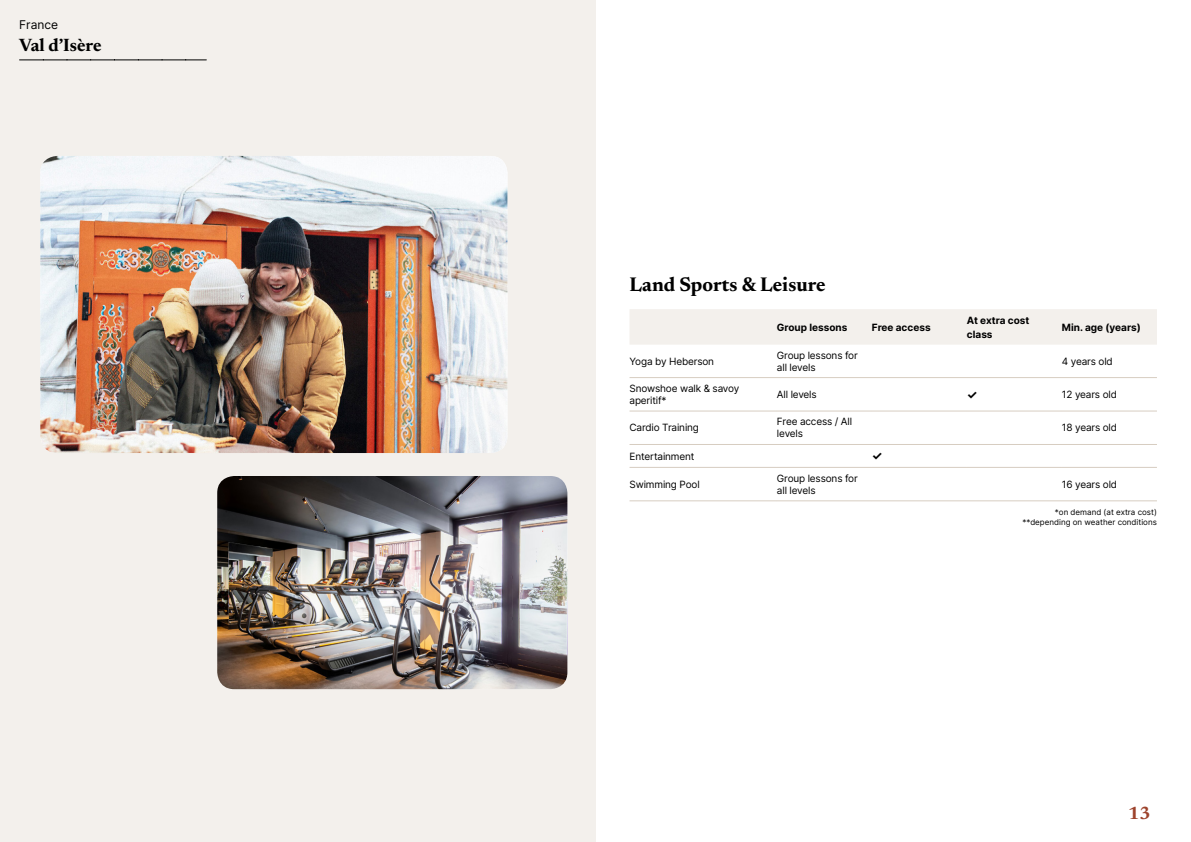
<style>
.page{position:relative;width:1191px;height:842px;background:#fff}
.page>*{position:absolute;margin:0;border:0;box-sizing:border-box;transform-origin:0 0}
.t1{font:700 20px "Newsreader 24 pt";color:#000}
.t2{font:700 18px "Newsreader 24 pt";letter-spacing:-.005em;color:#000}
.t3{font:700 18px "Newsreader 24 pt";color:#9d432c}
.t4{font:12px "Inter";color:#000}
.t5{font:700 12px "Inter";color:#000}
.t6{font:10px/12px "Inter";letter-spacing:-.015em;color:#000}
.t7{font:700 10px/14px "Inter";color:#000}
.t8{font:8px/9.6px "Inter";color:#000;text-align:right}
</style>
<div class="page">
<div style="left:0;top:0;width:595px;height:842px;background:#f3f0ec"></div>
<img style="left:40px;top:156px;width:467px;height:297px">
<img style="left:217px;top:476px;width:350px;height:213px">
<svg style="left:20px;top:60px;width:186px;height:1px"></svg>
<div style="left:630px;top:309px;width:527px;height:36px;background:#f3f0ec"></div>
<hr style="left:629px;top:377px;width:148px;height:1px;background:#d7cdc1">
<hr style="left:777px;top:377px;width:95px;height:1px;background:#d7cdc1">
<hr style="left:872px;top:377px;width:95px;height:1px;background:#d7cdc1">
<hr style="left:967px;top:377px;width:95px;height:1px;background:#d7cdc1">
<hr style="left:1062px;top:377px;width:95px;height:1px;background:#d7cdc1">
<hr style="left:629px;top:410px;width:148px;height:1px;background:#d7cdc1">
<hr style="left:777px;top:410px;width:95px;height:1px;background:#d7cdc1">
<hr style="left:872px;top:410px;width:95px;height:1px;background:#d7cdc1">
<hr style="left:967px;top:410px;width:95px;height:1px;background:#d7cdc1">
<hr style="left:1062px;top:410px;width:95px;height:1px;background:#d7cdc1">
<hr style="left:629px;top:444px;width:148px;height:1px;background:#d7cdc1">
<hr style="left:777px;top:444px;width:95px;height:1px;background:#d7cdc1">
<hr style="left:872px;top:444px;width:95px;height:1px;background:#d7cdc1">
<hr style="left:967px;top:444px;width:95px;height:1px;background:#d7cdc1">
<hr style="left:1062px;top:444px;width:95px;height:1px;background:#d7cdc1">
<hr style="left:629px;top:467px;width:148px;height:1px;background:#d7cdc1">
<hr style="left:777px;top:467px;width:95px;height:1px;background:#d7cdc1">
<hr style="left:872px;top:467px;width:95px;height:1px;background:#d7cdc1">
<hr style="left:967px;top:467px;width:95px;height:1px;background:#d7cdc1">
<hr style="left:1062px;top:467px;width:95px;height:1px;background:#d7cdc1">
<hr style="left:629px;top:500px;width:148px;height:1px;background:#d7cdc1">
<hr style="left:777px;top:500px;width:95px;height:1px;background:#d7cdc1">
<hr style="left:872px;top:500px;width:95px;height:1px;background:#d7cdc1">
<hr style="left:967px;top:500px;width:95px;height:1px;background:#d7cdc1">
<hr style="left:1062px;top:500px;width:95px;height:1px;background:#d7cdc1">
<p class="t4" style="left:19px;top:15px;width:40px">France</p>
<h2 class="t2" style="left:19px;top:32px;width:84px">Val d’Isère</h2>
<h1 class="t1" style="left:629px;top:270px;width:197px">Land Sports &amp; Leisure</h1>
<p class="t7" style="left:777px;top:320px;width:72px">Group lessons</p>
<p class="t7" style="left:872px;top:320px;width:60px">Free access</p>
<p class="t7" style="left:967px;top:313px;width:64px">At extra cost class</p>
<p class="t7" style="left:1062px;top:320px;width:80px">Min. age (years)</p>
<p class="t6" style="left:629px;top:355px;width:86px">Yoga by Heberson</p>
<p class="t6" style="left:777px;top:349px;width:82px">Group lessons for all levels</p>
<p class="t6" style="left:1062px;top:355px;width:52px">4 years old</p>
<p class="t6" style="left:629px;top:382px;width:111px">Snowshoe walk &amp; savoy aperitif*</p>
<p class="t6" style="left:777px;top:388px;width:41px">All levels</p>
<p class="t5" style="left:967px;top:386px;width:12px">✓</p>
<p class="t6" style="left:1062px;top:388px;width:56px">12 years old</p>
<p class="t6" style="left:629px;top:422px;width:71px">Cardio Training</p>
<p class="t6" style="left:777px;top:416px;width:77px">Free access / All levels</p>
<p class="t6" style="left:1062px;top:422px;width:57px">18 years old</p>
<p class="t6" style="left:629px;top:450px;width:66px">Entertainment</p>
<p class="t5" style="left:872px;top:447px;width:12px">✓</p>
<p class="t6" style="left:629px;top:478px;width:72px">Swimming Pool</p>
<p class="t6" style="left:777px;top:472px;width:82px">Group lessons for all levels</p>
<p class="t6" style="left:1062px;top:478px;width:57px">16 years old</p>
<p class="t8" style="left:1022px;top:508px;width:136px">*on demand (at extra cost) **depending on weather conditions</p>
<h2 class="t3" style="left:1128px;top:800px;width:24px">13</h2>
</div>
